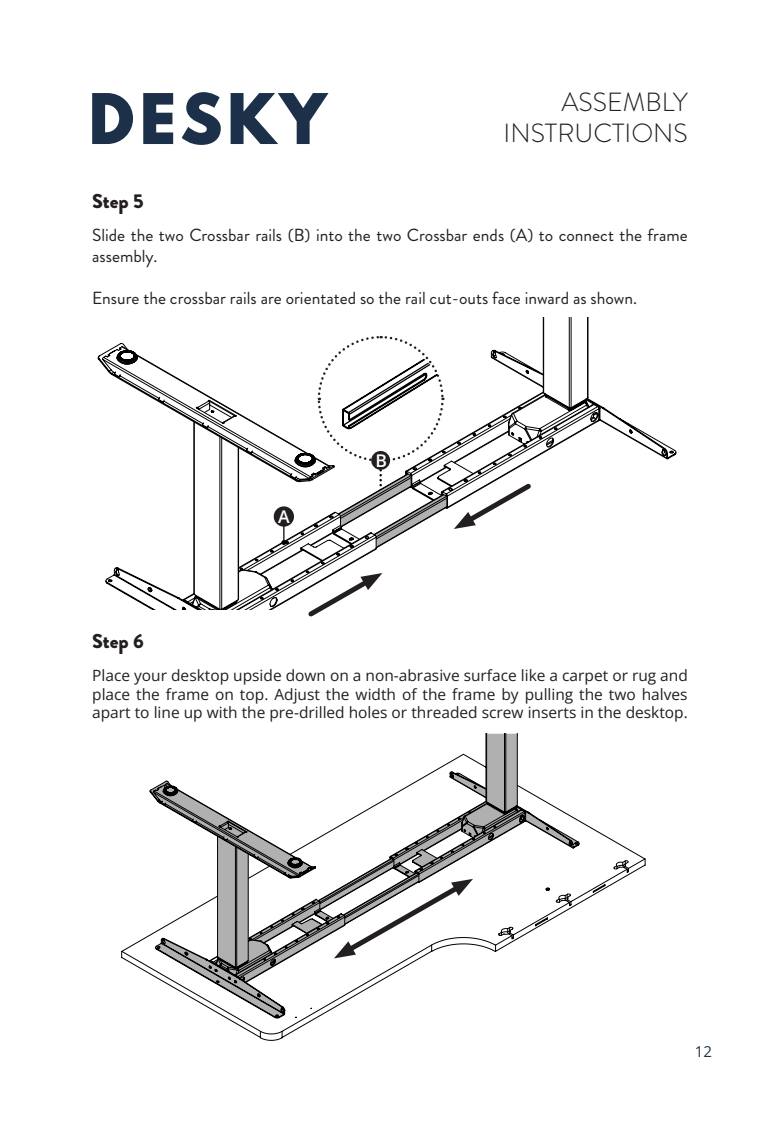
<style>
.page{position:relative;width:780px;height:1134px;background:#fff}
.page>*{position:absolute;margin:0;border:0;box-sizing:border-box;transform-origin:0 0}
.t1{font:300 26.25px "Brandon Grotesque";color:#231f20}
.t2{font:900 20px "Brandon Grotesque";color:#231f20}
.t3{font:17.5px/21px "Brandon Grotesque";color:#231f20}
.preface_body{font:600 17.5px "Open Sans";color:#fff}
.t4{font:15.5px/18.6px "Open Sans";color:#231f20;text-align:justify}
.t5{font:15px "Open Sans";color:#21334a}
</style>
<div class="page">
<svg style="left:116px;top:318px;width:553px;height:291px"></svg>
<svg style="left:121px;top:845px;width:525px;height:196px"></svg>
<svg style="left:579px;top:820px;width:36px;height:145px"></svg>
<svg style="left:150px;top:734px;width:429px;height:283px"></svg>
<svg style="left:92px;top:93px;width:41px;height:51px"></svg>
<svg style="left:143px;top:93px;width:30px;height:51px;background:#47586b"></svg>
<svg style="left:182px;top:92px;width:39px;height:53px"></svg>
<svg style="left:230px;top:93px;width:98px;height:51px"></svg>
<p class="t1" style="left:561px;top:84px;width:128px">ASSEMBLY</p>
<p class="t1" style="left:503px;top:115px;width:186px">INSTRUCTIONS</p>
<p class="t2" style="left:92px;top:187px;width:53px">Step 5</p>
<p class="t3" style="left:92px;top:225px;width:597px">Slide the two Crossbar rails (B) into the two Crossbar ends (A) to connect the frame assembly.</p>
<p class="t3" style="left:92px;top:288px;width:546px">Ensure the crossbar rails are orientated so the rail cut-outs face inward as shown.</p>
<p class="preface_body" style="left:278px;top:504px;width:13px">A</p>
<p class="preface_body" style="left:375px;top:448px;width:13px">B</p>
<p class="t2" style="left:92px;top:627px;width:53px">Step 6</p>
<p class="t4" style="left:92px;top:666px;width:597px">Place your desktop upside down on a non-abrasive surface like a carpet or rug and place the frame on top. Adjust the width of the frame by pulling the two halves apart to line up with the pre-drilled holes or threaded screw inserts in the desktop.</p>
<p class="t5" style="left:694px;top:1042px;width:19px">12</p>
</div>
